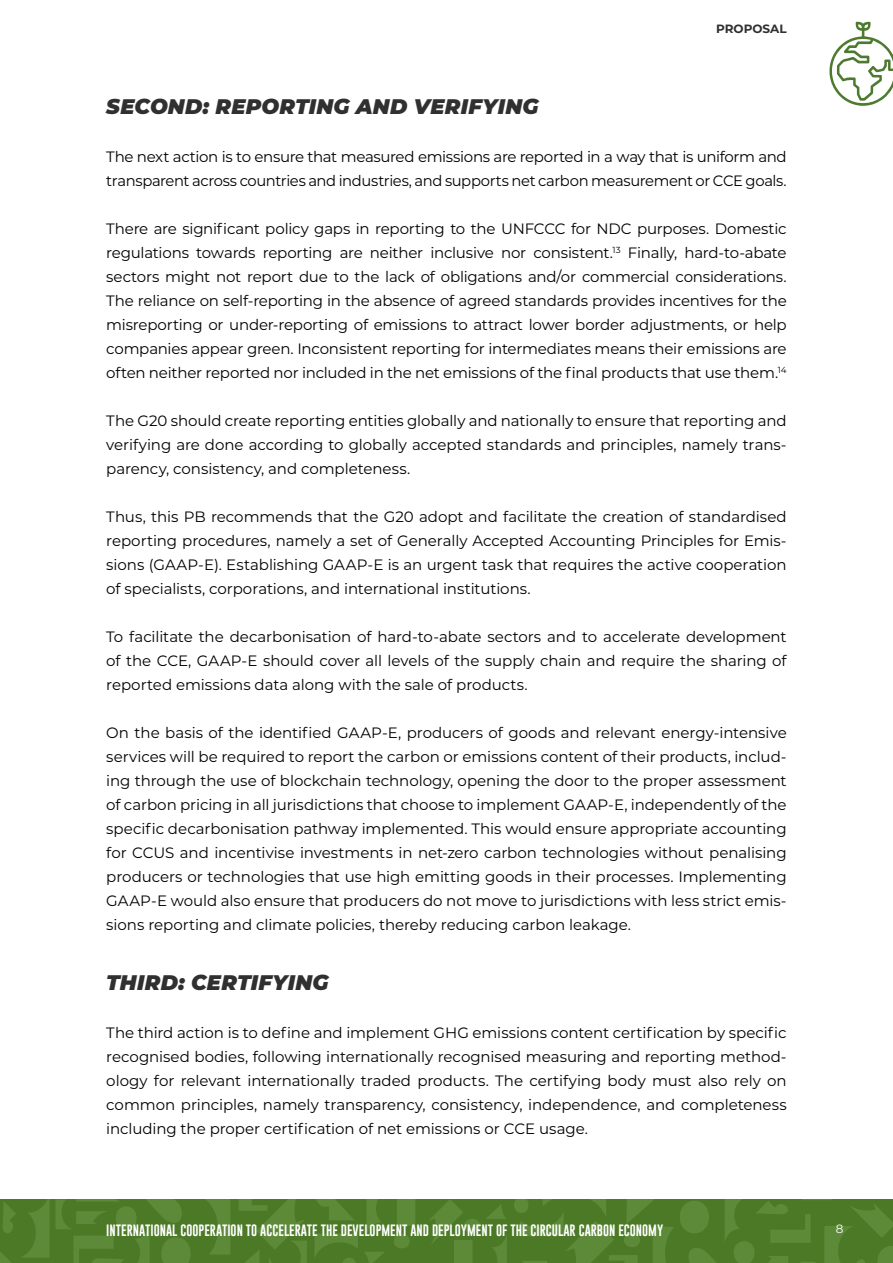
<style>
.page{position:relative;width:893px;height:1263px;background:#fff}
.page>*{position:absolute;margin:0;border:0;box-sizing:border-box;transform-origin:0 0}
.sottotitolo_capitolo{font:italic 900 21px "Montserrat";letter-spacing:.01em;color:#2f302f}
.normale{font:15px/24px "Montserrat";letter-spacing:-.01em;color:#000;text-align:justify}
.t1{font:12px "Gobold";color:#fff}
.t2{font:700 12px "Montserrat";color:#2f302f}
.t3{font:12px "Montserrat";color:#fff}
</style>
<div class="page">
<div style="left:0;top:1199px;width:893px;height:64px;background:#4b7926"></div>
<svg style="left:514px;top:1199px;width:379px;height:64px"></svg>
<svg style="left:430px;top:1200px;width:77px;height:63px"></svg>
<svg style="left:0;top:1199px;width:415px;height:64px"></svg>
<svg style="left:829px;top:22px;width:64px;height:84px"></svg>
<p class="t2" style="left:716px;top:20px;width:72px">PROPOSAL</p>
<p class="sottotitolo_capitolo" style="left:106px;top:91px;width:434px">SECOND: REPORTING AND VERIFYING</p>
<p class="normale" style="left:106px;top:144px;width:682px">The next action is to ensure that measured emissions are reported in a way that is uniform and transparent across countries and industries, and supports net carbon measurement or CCE goals.</p>
<p class="normale" style="left:106px;top:216px;width:682px">There are significant policy gaps in reporting to the UNFCCC for NDC purposes. Domestic regulations towards reporting are neither inclusive nor consistent.<sup>13</sup> Finally, hard-to-abate sectors might not report due to the lack of obligations and/or commercial considerations.<br>The reliance on self-reporting in the absence of agreed standards provides incentives for the misreporting or under-reporting of emissions to attract lower border adjustments, or help companies appear green. Inconsistent reporting for intermediates means their emissions are often neither reported nor included in the net emissions of the final products that use them.<sup>14</sup></p>
<p class="normale" style="left:106px;top:408px;width:682px">The G20 should create reporting entities globally and nationally to ensure that reporting and verifying are done according to globally accepted standards and principles, namely trans&shy;parency, consistency, and completeness.</p>
<p class="normale" style="left:106px;top:504px;width:682px">Thus, this PB recommends that the G20 adopt and facilitate the creation of standardised reporting procedures, namely a set of Generally Accepted Accounting Principles for Emis&shy;sions (GAAP-E). Establishing GAAP-E is an urgent task that requires the active cooperation of specialists, corporations, and international institutions.</p>
<p class="normale" style="left:106px;top:624px;width:682px">To facilitate the decarbonisation of hard-to-abate sectors and to accelerate development of the CCE, GAAP-E should cover all levels of the supply chain and require the sharing of reported emissions data along with the sale of products.</p>
<p class="normale" style="left:106px;top:720px;width:682px">On the basis of the identified GAAP-E, producers of goods and relevant energy-intensive services will be required to report the carbon or emissions content of their products, includ&shy;ing through the use of blockchain technology, opening the door to the proper assessment of carbon pricing in all jurisdictions that choose to implement GAAP-E, independently of the specific decarbonisation pathway implemented. This would ensure appropriate accounting for CCUS and incentivise investments in net-zero carbon technologies without penalising producers or technologies that use high emitting goods in their processes. Implementing GAAP-E would also ensure that producers do not move to jurisdictions with less strict emis&shy;sions reporting and climate policies, thereby reducing carbon leakage.</p>
<p class="sottotitolo_capitolo" style="left:106px;top:967px;width:224px">THIRD: CERTIFYING</p>
<p class="normale" style="left:106px;top:1020px;width:682px">The third action is to define and implement GHG emissions content certification by specific recognised bodies, following internationally recognised measuring and reporting method&shy;ology for relevant internationally traded products. The certifying body must also rely on common principles, namely transparency, consistency, independence, and completeness including the proper certification of net emissions or CCE usage.</p>
<p class="t1" style="left:106px;top:1223px;width:558px">INTERNATIONAL COOPERATION TO ACCELERATE THE DEVELOPMENT AND DEPLOYMENT OF THE CIRCULAR CARBON ECONOMY</p>
<p class="t3" style="left:836px;top:1221px;width:9px">8</p>
</div>
